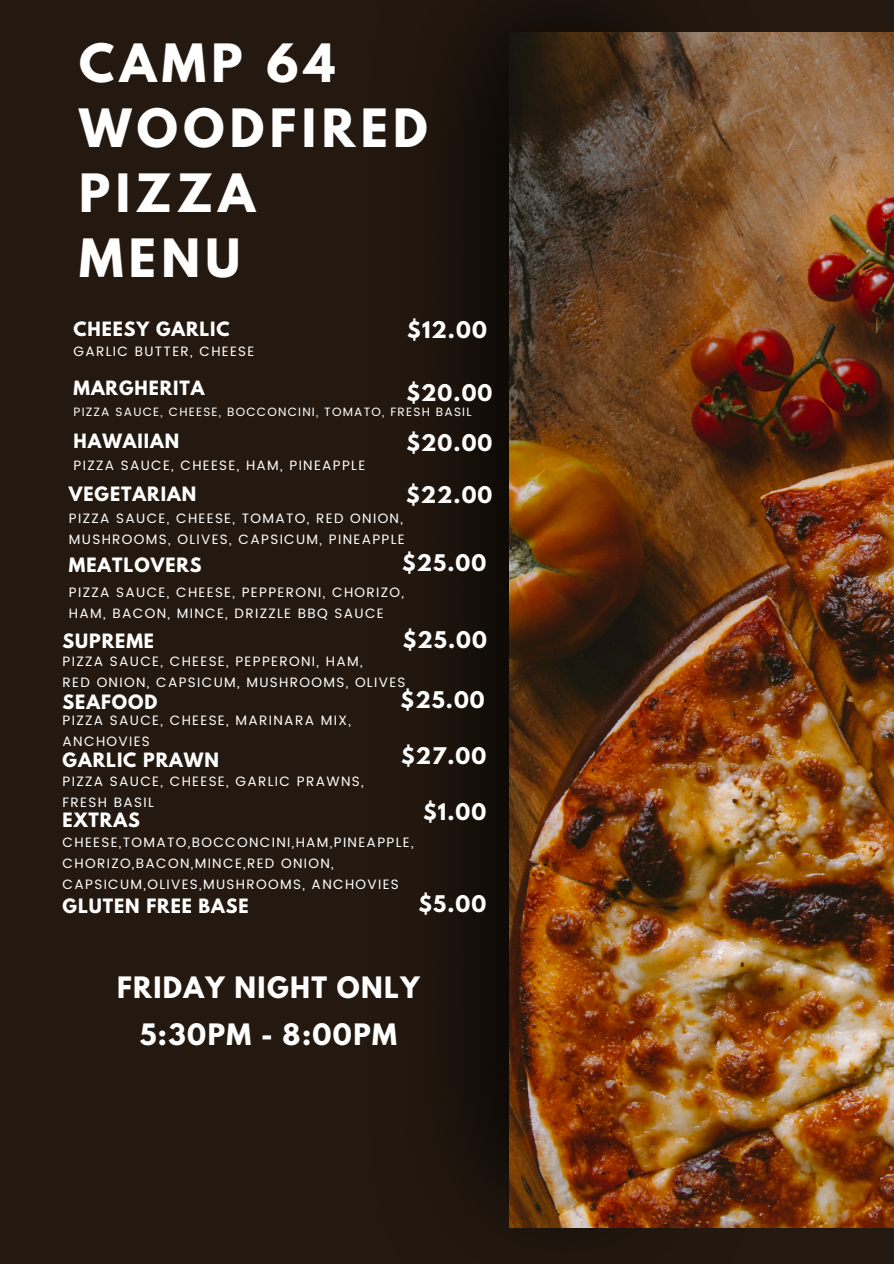
<style>
.page{position:relative;width:894px;height:1264px;background:#fff}
.page>*{position:absolute;margin:0;border:0;box-sizing:border-box;transform-origin:0 0}
.t1{font:700 46.8px/64.9px "League Spartan";letter-spacing:.115em;color:#fff}
.t2{font:700 26.1px/47.4px "League Spartan";letter-spacing:.055em;color:#fff;text-align:center}
.t3{font:700 20.4px "League Spartan";letter-spacing:.055em;color:#fff}
.t4{font:700 17.55px "League Spartan";letter-spacing:.055em;color:#fff}
.t5{font:700 17.4px "League Spartan";letter-spacing:.05em;color:#fff}
.t6{font:13.5px/20.9px "Poppins";letter-spacing:.1em;color:#fff}
.t7{font:12px "Poppins";letter-spacing:.1em;color:#fff}
</style>
<div class="page">
<div style="left:0;top:0;width:893px;height:1263px;background:#241910"></div>
<img style="left:459px;top:5px;width:305px;height:1223px">
<img style="left:509px;top:32px;width:384px;height:1195px">
<h3 class="t1" style="left:79px;top:37px;width:350px">CAMP 64<br>WOODFIRED<br>PIZZA<br>MENU</h3>
<p class="t5" style="left:74px;top:320px;width:158px">CHEESY GARLIC</p>
<h3 class="t6" style="left:74px;top:341px;width:182px">GARLIC BUTTER, CHEESE</h3>
<h3 class="t3" style="left:407px;top:319px;width:81px">$12.00</h3>
<h3 class="t5" style="left:74px;top:379px;width:132px">MARGHERITA</h3>
<h3 class="t5" style="left:74px;top:432px;width:107px">HAWAIIAN</h3>
<h3 class="t3" style="left:406px;top:383px;width:87px">$20.00</h3>
<h3 class="t3" style="left:406px;top:433px;width:87px">$20.00</h3>
<h3 class="t7" style="left:74px;top:405px;width:399px">PIZZA SAUCE, CHEESE, BOCCONCINI, TOMATO, FRESH BASIL</h3>
<h3 class="t6" style="left:74px;top:454px;width:293px">PIZZA SAUCE, CHEESE, HAM, PINEAPPLE</h3>
<h3 class="t4" style="left:69px;top:485px;width:129px">VEGETARIAN</h3>
<h4 class="t3" style="left:406px;top:484px;width:88px">$22.00</h4>
<p class="t6" style="left:69px;top:508px;width:337px">PIZZA SAUCE, CHEESE, TOMATO, RED ONION,<br>MUSHROOMS, OLIVES, CAPSICUM, PINEAPPLE</p>
<p class="t4" style="left:69px;top:556px;width:134px">MEATLOVERS</p>
<h5 class="t3" style="left:402px;top:552px;width:86px">$25.00</h5>
<h4 class="t6" style="left:69px;top:582px;width:336px">PIZZA SAUCE, CHEESE, PEPPERONI, CHORIZO,<br>HAM, BACON, MINCE, DRIZZLE BBQ SAUCE</h4>
<h1 class="t4" style="left:63px;top:632px;width:93px">SUPREME</h1>
<h4 class="t3" style="left:402px;top:630px;width:86px">$25.00</h4>
<h4 class="t6" style="left:63px;top:651px;width:344px">PIZZA SAUCE, CHEESE, PEPPERONI, HAM,<br>RED ONION, CAPSICUM, MUSHROOMS, OLIVES</h4>
<h5 class="t4" style="left:63px;top:693px;width:96px">SEAFOOD</h5>
<h4 class="t6" style="left:63px;top:710px;width:290px">PIZZA SAUCE, CHEESE, MARINARA MIX,<br>ANCHOVIES</h4>
<h5 class="t4" style="left:63px;top:751px;width:158px">GARLIC PRAWN</h5>
<h4 class="t6" style="left:63px;top:771px;width:302px">PIZZA SAUCE, CHEESE, GARLIC PRAWNS,<br>FRESH BASIL</h4>
<h5 class="t4" style="left:63px;top:811px;width:79px">EXTRAS</h5>
<h4 class="t6" style="left:63px;top:831px;width:352px;line-height:21.3px">CHEESE,TOMATO,BOCCONCINI,HAM,PINEAPPLE,<br>CHORIZO,BACON,MINCE,RED ONION,<br>CAPSICUM,OLIVES,MUSHROOMS, ANCHOVIES</h4>
<h5 class="t4" style="left:63px;top:897px;width:188px">GLUTEN FREE BASE</h5>
<h4 class="t3" style="left:400px;top:689px;width:86px">$25.00</h4>
<h5 class="t3" style="left:401px;top:745px;width:87px">$27.00</h5>
<h4 class="t3" style="left:423px;top:802px;width:65px">$1.00</h4>
<h5 class="t3" style="left:418px;top:893px;width:69px">$5.00</h5>
<h5 class="t2" style="left:117px;top:966px;width:304px">FRIDAY NIGHT ONLY<br>5:30PM - 8:00PM</h5>
</div>
